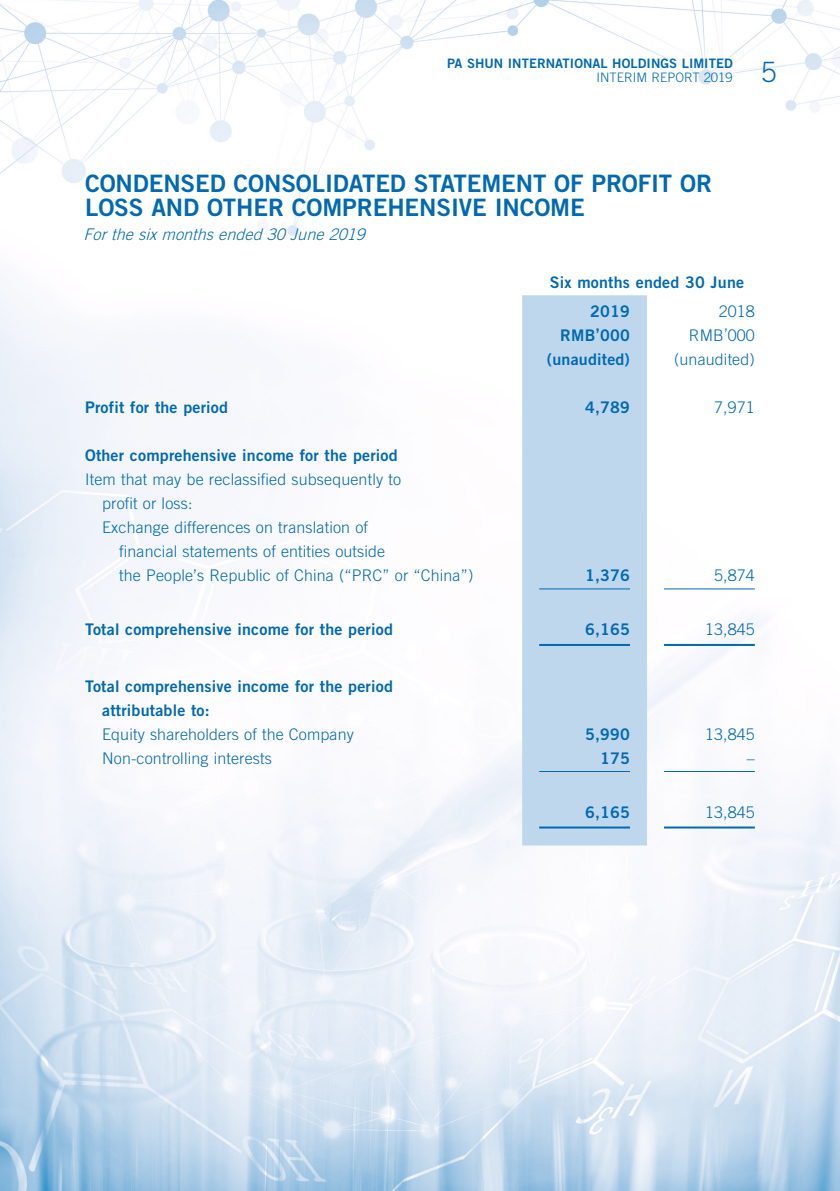
<style>
.page{position:relative;width:840px;height:1191px;background:#fff}
.page>*{position:absolute;margin:0;border:0;box-sizing:border-box;transform-origin:0 0}
.t1{font:300 28px "Trade Gothic LT Std";color:#0069b1}
.Heading_1{font:24px/24px "Trade Gothic LT Std Bd 2";letter-spacing:-.005em;color:#0069b1}
.Body_Text{font:300 16px/24px "Trade Gothic LT Std";letter-spacing:.01em;color:#0069b1}
.Body_Text-2{font:16px/24px "Trade Gothic LT Std Bd 2";letter-spacing:.01em;color:#0069b1}
.Body_Text-3{font:italic 300 16px "Trade Gothic LT Std";color:#0069b1}
.t2{font:13px "Trade Gothic LT Std Bd 2";letter-spacing:.005em;color:#0069b1}
.t3{font:300 13px "Trade Gothic LT Std";letter-spacing:.005em;color:#0069b1}
</style>
<div class="page">
<img style="left:0;top:0;width:839px;height:1191px">
<div style="left:522px;top:295px;width:124px;height:550px;background:#bfd7ec"></div>
<hr style="left:539px;top:588px;width:90px;height:1px;background:#0069b1">
<hr style="left:663px;top:588px;width:91px;height:1px;background:#0069b1">
<hr style="left:539px;top:644px;width:90px;height:2px;background:#0069b1">
<hr style="left:663px;top:644px;width:91px;height:2px;background:#0069b1">
<hr style="left:539px;top:771px;width:90px;height:1px;background:#0069b1">
<hr style="left:663px;top:771px;width:91px;height:1px;background:#0069b1">
<hr style="left:539px;top:826px;width:90px;height:2px;background:#0069b1">
<hr style="left:663px;top:826px;width:91px;height:2px;background:#0069b1">
<p class="t2" style="left:447px;top:56px;width:287px">PA SHUN INTERNATIONAL HOLDINGS LIMITED</p>
<p class="t3" style="left:596px;top:70px;width:138px">INTERIM REPORT 2019</p>
<h1 class="t1" style="left:760px;top:55px;width:17px">5</h1>
<p class="Heading_1" style="left:85px;top:171px;width:628px">CONDENSED CONSOLIDATED STATEMENT OF PROFIT OR<br>LOSS AND OTHER COMPREHENSIVE INCOME</p>
<p class="Body_Text-3" style="left:83px;top:224px;width:287px">Forthesixmonthsended 30 June2019</p>
<p class="Body_Text-2" style="left:549px;top:270px;width:196px">Six months ended 30 June</p>
<p class="Body_Text-2" style="left:590px;top:299px;width:41px">2019</p>
<p class="Body_Text" style="left:718px;top:299px;width:38px">2018</p>
<p class="Body_Text-2" style="left:560px;top:323px;width:71px">RMB’000</p>
<p class="Body_Text" style="left:688px;top:323px;width:67px">RMB’000</p>
<p class="Body_Text-2" style="left:546px;top:347px;width:84px">(unaudited)</p>
<p class="Body_Text" style="left:673px;top:347px;width:82px">(unaudited)</p>
<p class="Body_Text-2" style="left:85px;top:395px;width:144px">Profit for the period</p>
<p class="Body_Text-2" style="left:585px;top:395px;width:46px">4,789</p>
<p class="Body_Text" style="left:713px;top:395px;width:42px">7,971</p>
<p class="Body_Text-2" style="left:85px;top:443px;width:314px">Other comprehensive income for the period</p>
<p class="Body_Text" style="left:102px;top:467px;width:300px;text-indent:-17px">Item that may be reclassified subsequently to profit or loss:</p>
<p class="Body_Text" style="left:119px;top:515px;width:355px;text-indent:-17px">Exchange differences on translation of<br>financial statements of entities outside<br>the People’s Republic of China (“PRC” or “China”)</p>
<p class="Body_Text-2" style="left:585px;top:563px;width:46px">1,376</p>
<p class="Body_Text" style="left:713px;top:563px;width:42px">5,874</p>
<p class="Body_Text-2" style="left:85px;top:617px;width:309px">Total comprehensive income for the period</p>
<p class="Body_Text-2" style="left:585px;top:617px;width:46px">6,165</p>
<p class="Body_Text" style="left:704px;top:617px;width:51px">13,845</p>
<p class="Body_Text-2" style="left:102px;top:674px;width:292px;text-indent:-17px">Total comprehensive income for the period attributable to:</p>
<p class="Body_Text" style="left:102px;top:722px;width:253px">Equity shareholders of the Company</p>
<p class="Body_Text-2" style="left:585px;top:722px;width:46px">5,990</p>
<p class="Body_Text" style="left:704px;top:722px;width:51px">13,845</p>
<p class="Body_Text" style="left:102px;top:746px;width:171px">Non-controlling interests</p>
<p class="Body_Text-2" style="left:600px;top:746px;width:31px">175</p>
<p class="Body_Text" style="left:746px;top:746px;width:9px">–</p>
<p class="Body_Text-2" style="left:585px;top:800px;width:46px">6,165</p>
<p class="Body_Text" style="left:704px;top:800px;width:51px">13,845</p>
</div>
